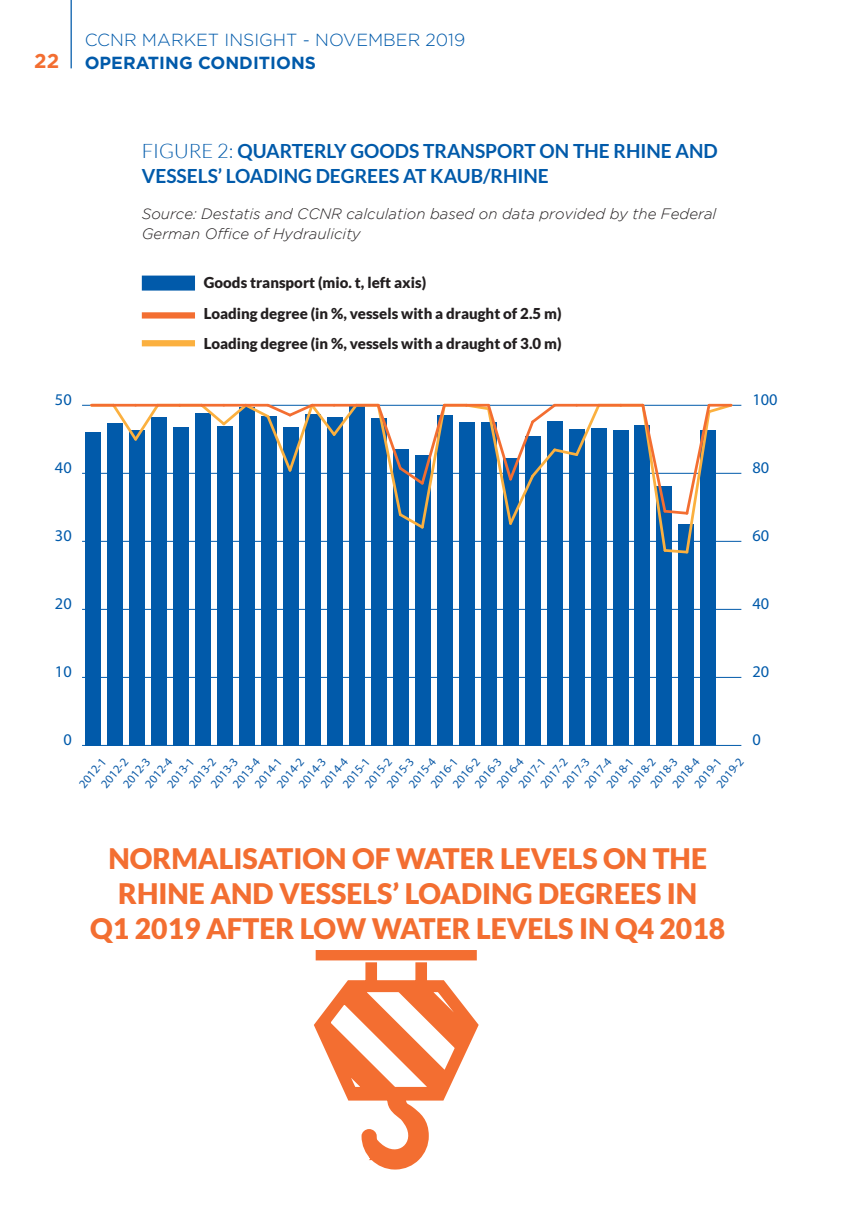
<style>
.page{position:relative;width:851px;height:1205px;background:#fff}
.page>*{position:absolute;margin:0;border:0;box-sizing:border-box;transform-origin:0 0}
.t1{font:900 28.25px/35.2px "Lato";color:#f36e31;text-align:center}
.t2{font:700 20px "Gotham";color:#f36e31}
.t3{font:700 19.5px/25px "Lato";color:#015aaa}
.t4{font:300 17.5px "Gotham";color:#015aaa}
.t5{font:700 17.5px "Gotham";color:#015aaa}
.t6{font:16.5px "Myriad Pro";color:#015aaa}
.t7{font:900 15px "Lato";color:#231f20}
.t8{font:italic 300 15px/20px "Gotham";color:#231f20}
.t9{font:12.25px "Myriad Pro";color:#0c5aa7}
.s1{font-weight:300;font-size:20px}
</style>
<div class="page">
<hr style="left:71px;top:0;width:1px;height:68px;background:#015aaa">
<hr style="left:82px;top:745px;width:659px;height:1px;background:#015aaa">
<hr style="left:82px;top:677px;width:659px;height:1px;background:#015aaa">
<hr style="left:82px;top:609px;width:659px;height:1px;background:#015aaa">
<hr style="left:82px;top:541px;width:659px;height:1px;background:#015aaa">
<hr style="left:82px;top:473px;width:659px;height:1px;background:#015aaa">
<hr style="left:82px;top:405px;width:659px;height:1px;background:#015aaa">
<div style="left:85px;top:432px;width:16px;height:313px;background:#015aaa"></div>
<div style="left:107px;top:423px;width:16px;height:322px;background:#015aaa"></div>
<div style="left:129px;top:430px;width:16px;height:315px;background:#015aaa"></div>
<div style="left:151px;top:417px;width:16px;height:328px;background:#015aaa"></div>
<div style="left:173px;top:427px;width:16px;height:318px;background:#015aaa"></div>
<div style="left:195px;top:413px;width:16px;height:332px;background:#015aaa"></div>
<div style="left:217px;top:426px;width:16px;height:319px;background:#015aaa"></div>
<div style="left:239px;top:407px;width:16px;height:338px;background:#015aaa"></div>
<div style="left:261px;top:416px;width:16px;height:329px;background:#015aaa"></div>
<div style="left:283px;top:427px;width:16px;height:318px;background:#015aaa"></div>
<div style="left:305px;top:414px;width:16px;height:331px;background:#015aaa"></div>
<div style="left:327px;top:417px;width:15px;height:328px;background:#015aaa"></div>
<div style="left:349px;top:405px;width:15px;height:340px;background:#015aaa"></div>
<div style="left:371px;top:418px;width:15px;height:327px;background:#015aaa"></div>
<div style="left:393px;top:449px;width:15px;height:296px;background:#015aaa"></div>
<div style="left:415px;top:455px;width:15px;height:290px;background:#015aaa"></div>
<div style="left:436px;top:415px;width:16px;height:330px;background:#015aaa"></div>
<div style="left:458px;top:422px;width:16px;height:323px;background:#015aaa"></div>
<div style="left:480px;top:422px;width:16px;height:323px;background:#015aaa"></div>
<div style="left:502px;top:458px;width:16px;height:287px;background:#015aaa"></div>
<div style="left:524px;top:436px;width:16px;height:309px;background:#015aaa"></div>
<div style="left:546px;top:421px;width:16px;height:324px;background:#015aaa"></div>
<div style="left:568px;top:429px;width:16px;height:316px;background:#015aaa"></div>
<div style="left:590px;top:428px;width:16px;height:317px;background:#015aaa"></div>
<div style="left:612px;top:430px;width:16px;height:315px;background:#015aaa"></div>
<div style="left:634px;top:425px;width:16px;height:320px;background:#015aaa"></div>
<div style="left:656px;top:485px;width:16px;height:260px;background:#015aaa"></div>
<div style="left:678px;top:524px;width:16px;height:221px;background:#015aaa"></div>
<div style="left:700px;top:430px;width:16px;height:315px;background:#015aaa"></div>
<svg style="left:110px;top:403px;width:51px;height:38px"></svg>
<hr style="left:91px;top:404px;width:23px;height:2px;background:#f36e31">
<hr style="left:114px;top:404px;width:22px;height:2px;background:#f36e31">
<hr style="left:136px;top:404px;width:22px;height:2px;background:#f36e31">
<hr style="left:158px;top:404px;width:22px;height:2px;background:#f36e31">
<hr style="left:180px;top:404px;width:22px;height:2px;background:#f36e31">
<svg style="left:198px;top:403px;width:162px;height:71px"></svg>
<hr style="left:312px;top:404px;width:22px;height:2px;background:#f36e31">
<hr style="left:334px;top:404px;width:22px;height:2px;background:#f36e31">
<hr style="left:356px;top:404px;width:22px;height:2px;background:#f36e31">
<svg style="left:374px;top:403px;width:73px;height:128px"></svg>
<hr style="left:444px;top:404px;width:22px;height:2px;background:#f36e31">
<svg style="left:463px;top:403px;width:139px;height:124px"></svg>
<hr style="left:554px;top:404px;width:22px;height:2px;background:#f36e31">
<hr style="left:576px;top:404px;width:22px;height:2px;background:#f36e31">
<hr style="left:598px;top:404px;width:22px;height:2px;background:#f36e31">
<hr style="left:620px;top:404px;width:22px;height:2px;background:#f36e31">
<svg style="left:639px;top:403px;width:95px;height:151px"></svg>
<hr style="left:709px;top:404px;width:22px;height:2px;background:#f36e31">
<div style="left:142px;top:312px;width:53px;height:6px;background:#f36e31"></div>
<div style="left:142px;top:340px;width:53px;height:6px;background:#fbb03f"></div>
<div style="left:142px;top:276px;width:53px;height:15px;background:#015aaa"></div>
<svg style="left:314px;top:962px;width:165px;height:208px"></svg>
<div style="left:315px;top:950px;width:161px;height:10px;background:#f36e31"></div>
<h2 class="t2" style="left:34px;top:49px;width:26px">22</h2>
<h3 class="t4" style="left:85px;top:31px;width:382px">CCNR MARKET INSIGHT - NOVEMBER 2019</h3>
<h3 class="t5" style="left:85px;top:53px;width:233px">OPERATING CONDITIONS</h3>
<h3 class="t6" style="left:55px;top:389px;width:18px">50</h3>
<h3 class="t3" style="left:142px;top:138px;width:577px"><span class="s1">FIGURE 2:</span> QUARTERLY GOODS TRANSPORT ON THE RHINE AND<br>VESSELS’ LOADING DEGREES AT KAUB/RHINE</h3>
<p class="t8" style="left:142px;top:203px;width:576px">Source: Destatis and CCNR calculation based on data provided by the Federal<br>German Office of Hydraulicity</p>
<p class="t7" style="left:204px;top:273px;width:224px">Goods transport (mio. t, left axis)</p>
<p class="t7" style="left:204px;top:304px;width:359px">Loading degree (in %, vessels with a draught of 2.5 m)</p>
<p class="t7" style="left:204px;top:335px;width:359px">Loading degree (in %, vessels with a draught of 3.0 m)</p>
<h3 class="t6" style="left:752px;top:389px;width:27px">100</h3>
<h3 class="t6" style="left:55px;top:457px;width:18px">40</h3>
<h3 class="t6" style="left:752px;top:457px;width:18px">80</h3>
<h3 class="t6" style="left:55px;top:525px;width:18px">30</h3>
<h3 class="t6" style="left:752px;top:525px;width:18px">60</h3>
<h3 class="t6" style="left:55px;top:593px;width:18px">20</h3>
<h3 class="t6" style="left:752px;top:593px;width:18px">40</h3>
<h3 class="t6" style="left:55px;top:661px;width:18px">10</h3>
<h3 class="t6" style="left:752px;top:661px;width:18px">20</h3>
<h3 class="t6" style="left:63px;top:729px;width:10px">0</h3>
<p class="t9" style="left:141px;top:781px;width:37px;rotate:-50deg">2012-4</p>
<p class="t9" style="left:229px;top:781px;width:37px;rotate:-50deg">2013-4</p>
<p class="t9" style="left:317px;top:781px;width:37px;rotate:-50deg">2014-4</p>
<p class="t9" style="left:405px;top:781px;width:37px;rotate:-50deg">2015-4</p>
<p class="t9" style="left:493px;top:781px;width:37px;rotate:-50deg">2016-4</p>
<p class="t9" style="left:581px;top:781px;width:37px;rotate:-50deg">2017-4</p>
<p class="t9" style="left:668px;top:781px;width:37px;rotate:-50deg">2018-4</p>
<p class="t9" style="left:97px;top:781px;width:37px;rotate:-50deg">2012-2</p>
<p class="t9" style="left:185px;top:781px;width:37px;rotate:-50deg">2013-2</p>
<p class="t9" style="left:273px;top:781px;width:37px;rotate:-50deg">2014-2</p>
<p class="t9" style="left:361px;top:781px;width:37px;rotate:-50deg">2015-2</p>
<p class="t9" style="left:449px;top:781px;width:37px;rotate:-50deg">2016-2</p>
<p class="t9" style="left:537px;top:781px;width:37px;rotate:-50deg">2017-2</p>
<p class="t9" style="left:624px;top:781px;width:37px;rotate:-50deg">2018-2</p>
<p class="t9" style="left:712px;top:781px;width:37px;rotate:-50deg">2019-2</p>
<p class="t9" style="left:119px;top:781px;width:37px;rotate:-50deg">2012-3</p>
<p class="t9" style="left:207px;top:781px;width:37px;rotate:-50deg">2013-3</p>
<p class="t9" style="left:295px;top:781px;width:37px;rotate:-50deg">2014-3</p>
<p class="t9" style="left:383px;top:781px;width:37px;rotate:-50deg">2015-3</p>
<p class="t9" style="left:471px;top:781px;width:37px;rotate:-50deg">2016-3</p>
<p class="t9" style="left:559px;top:781px;width:37px;rotate:-50deg">2017-3</p>
<p class="t9" style="left:646px;top:781px;width:37px;rotate:-50deg">2018-3</p>
<p class="t9" style="left:75px;top:781px;width:37px;rotate:-50deg">2012-1</p>
<p class="t9" style="left:163px;top:781px;width:37px;rotate:-50deg">2013-1</p>
<p class="t9" style="left:251px;top:781px;width:37px;rotate:-50deg">2014-1</p>
<p class="t9" style="left:339px;top:781px;width:37px;rotate:-50deg">2015-1</p>
<p class="t9" style="left:427px;top:781px;width:37px;rotate:-50deg">2016-1</p>
<p class="t9" style="left:515px;top:781px;width:37px;rotate:-50deg">2017-1</p>
<p class="t9" style="left:603px;top:781px;width:37px;rotate:-50deg">2018-1</p>
<p class="t9" style="left:690px;top:781px;width:37px;rotate:-50deg">2019-1</p>
<h3 class="t6" style="left:752px;top:730px;width:10px">0</h3>
<h1 class="t1" style="left:90px;top:840px;width:636px">NORMALISATION OF WATER LEVELS ON THE<br>RHINE AND VESSELS’ LOADING DEGREES IN<br>Q1 2019 AFTER LOW WATER LEVELS IN Q4 2018</h1>
</div>
